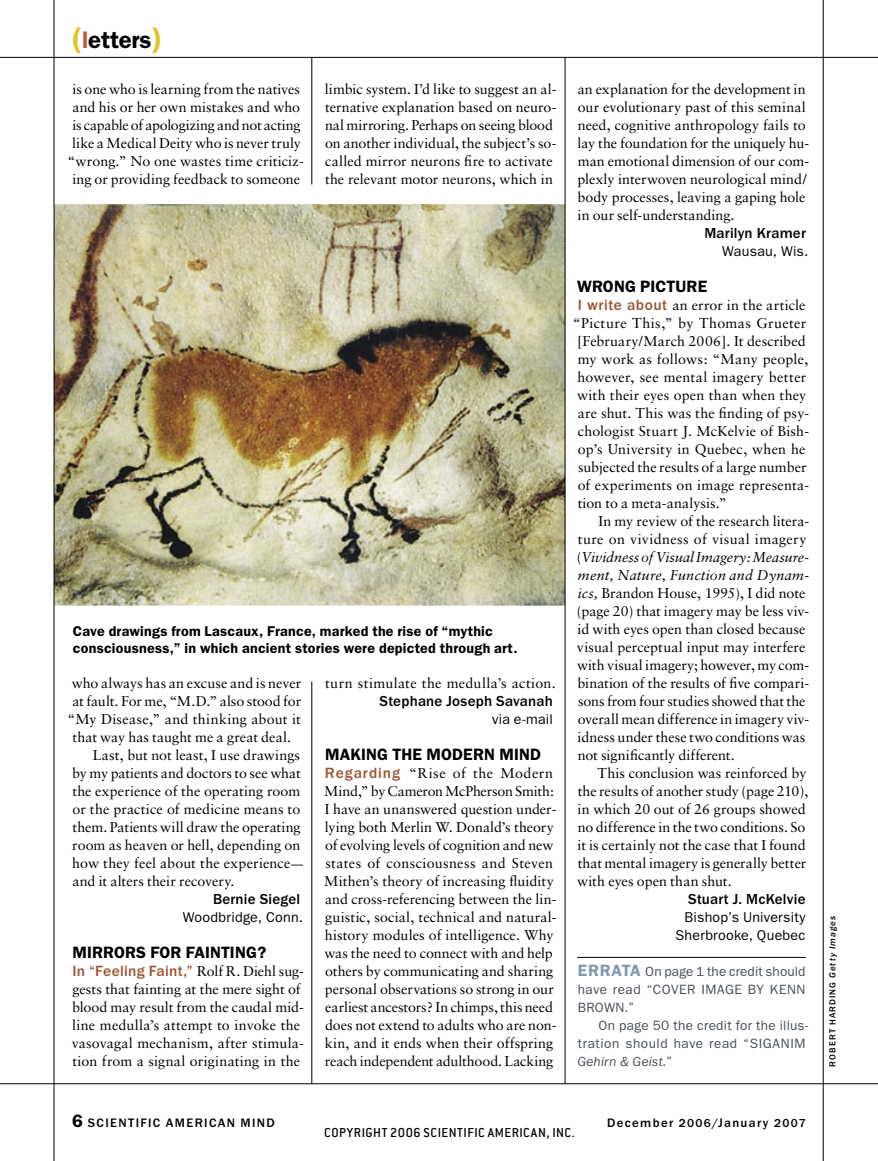
<style>
.page{position:relative;width:878px;height:1161px;background:#fff}
.page>*{position:absolute;margin:0;border:0;box-sizing:border-box;transform-origin:0 0}
.t1{font:600 24px "Franklin Gothic";letter-spacing:-.01em;color:#000}
.t2{font:600 16.5px "Franklin Gothic";letter-spacing:.005em;color:#000}
.t3{font:500 15.3px "Franklin Gothic";letter-spacing:.02em;color:#9b532f}
.t4{font:500 15px "Franklin Gothic";letter-spacing:.015em;color:#000}
.t5{font:14.25px/18px "Sabon";letter-spacing:.005em;color:#000}
.t6{font:600 14.25px/16.5px "Franklin Gothic";letter-spacing:.015em;color:#000}
.t7{font:14.25px/18px "Franklin Gothic";letter-spacing:.015em;color:#000;text-align:right}
.t8{font:italic 14.25px "Sabon";letter-spacing:.01em;color:#000}
.t9{font:14.25px "Sabon";letter-spacing:.03em;color:#000}
.t10{font:500 14.25px "Conduit ITC";letter-spacing:.035em;color:#000}
.t11{font:13.5px "Franklin Gothic";letter-spacing:.025em;color:#464d54}
.t12{font:13.5px "Franklin Gothic";letter-spacing:.045em;color:#464d54}
.t13{font:italic 13.5px "Franklin Gothic";letter-spacing:.015em;color:#464d54}
.t14{font:500 12.75px "Franklin Gothic";letter-spacing:.105em;color:#000}
.t15{font:500 9px "Franklin Gothic";letter-spacing:.115em;color:#000}
.s1{font-size:30px;color:#e0c523}
.s2{color:#c95832}
.s3{font-size:12px}
.s4{font-family:"Sabon";font-weight:400;font-size:14.25px;color:#000}
.s5{font-family:"Franklin Gothic";font-weight:500;font-size:15.3px;color:#9b532f}
.s6{font-style:normal}
.s7{font-style:italic}
.s8{font-weight:600;font-size:16.5px;color:#7e9bb5}
.s9{font-weight:600;font-size:18px}
</style>
<div class="page">
<hr style="left:822px;top:0;width:1px;height:1161px;background:#000">
<hr style="left:0;top:57px;width:878px;height:1px;background:#000">
<hr style="left:577px;top:957px;width:228px;height:1px;background:#000">
<hr style="left:0;top:1083px;width:878px;height:1px;background:#000">
<img style="left:55px;top:204px;width:509px;height:402px">
<hr style="left:311px;top:58px;width:1px;height:126px;background:#000">
<hr style="left:311px;top:682px;width:1px;height:402px;background:#000">
<hr style="left:564px;top:58px;width:1px;height:1026px;background:#000">
<hr style="left:54px;top:0;width:1px;height:1161px;background:#000">
<p class="t1" style="left:72px;top:26px;width:92px"><span class="s1">(</span><span class="s2">l</span>etters<span class="s1">)</span></p>
<p class="t5" style="left:68px;top:80px;width:238px;text-align:center">is one who is learning from the natives and his or her own mistakes and who is capable of apologizing and not acting like a Medical Deity who is never truly “wrong.” No one wastes time criticiz&shy;ing or providing feedback to someone</p>
<p class="t5" style="left:325px;top:80px;width:233px">limbic system. I’d like to suggest an al&shy;ternative explanation based on neuro&shy;nal mirroring. Perhaps on seeing blood on another individual, the subject’s so&shy;called mirror neurons fire to activate the relevant motor neurons, which in</p>
<p class="t6" style="left:73px;top:623px;width:446px">Cave drawings from Lascaux, France, marked the rise of “mythic consciousness,” in which ancient stories were depicted through art.</p>
<p class="t5" style="left:72px;top:674px;width:231px">who always has an excuse and is never</p>
<p class="t5" style="left:72px;top:692px;width:230px">at fault. For me, “M.D.” also stood for</p>
<p class="t5" style="left:68px;top:710px;width:235px">“My Disease,” and thinking about it</p>
<p class="t5" style="left:72px;top:728px;width:220px">that way has taught me a great deal.</p>
<p class="t5" style="left:93px;top:746px;width:209px">Last, but not least, I use drawings</p>
<p class="t5" style="left:72px;top:764px;width:230px">by my patients and doctors to see what</p>
<p class="t5" style="left:72px;top:782px;width:229px">the experience of the operating room</p>
<p class="t5" style="left:72px;top:800px;width:229px">or the practice of medicine means to</p>
<p class="t5" style="left:72px;top:818px;width:230px">them. Patients will draw the operating</p>
<p class="t5" style="left:72px;top:836px;width:229px">room as heaven or hell, depending on</p>
<p class="t5" style="left:72px;top:854px;width:232px">how they feel about the experience<span class="s3">—</span></p>
<p class="t5" style="left:72px;top:872px;width:164px">and it alters their recovery.</p>
<p class="t4" style="left:213px;top:890px;width:89px">Bernie Siegel</p>
<p class="t7" style="left:183px;top:908px;width:122px">Woodbridge, Conn.</p>
<p class="t2" style="left:72px;top:942px;width:195px">MIRRORS FOR FAINTING?</p>
<p class="t3" style="left:72px;top:962px;width:233px">In “Feeling Faint,” <span class="s4">Rolf R. Diehl sug-</span></p>
<p class="t5" style="left:72px;top:980px;width:234px">gests that fainting at the mere sight of blood may result from the caudal mid&shy;line medulla’s attempt to invoke the vasovagal mechanism, after stimula&shy;tion from a signal originating in the</p>
<p class="t5" style="left:325px;top:674px;width:232px">turn stimulate the medulla’s action.</p>
<p class="t4" style="left:379px;top:692px;width:175px">Stephane Joseph Savanah</p>
<p class="t7" style="left:492px;top:710px;width:62px">via e-mail</p>
<p class="t2" style="left:325px;top:744px;width:217px">MAKING THE MODERN MIND</p>
<p class="t5" style="left:324px;top:764px;width:234px"><span class="s5">Regarding</span> “Rise of the Modern Mind,” by Cameron McPherson Smith:<br>I have an unanswered question under&shy;lying both Merlin W. Donald’s theory of evolving levels of cognition and new states of consciousness and Steven Mithen’s theory of increasing fluidity and cross-referencing between the lin&shy;guistic, social, technical and natural&shy;history modules of intelligence. Why was the need to connect with and help others by communicating and sharing personal observations so strong in our earliest ancestors? In chimps, this need does not extend to adults who are non&shy;kin, and it ends when their offspring reach independent adulthood. Lacking</p>
<p class="t5" style="left:577px;top:80px;width:233px">an explanation for the development in our evolutionary past of this seminal need, cognitive anthropology fails to lay the foundation for the uniquely hu&shy;man emotional dimension of our com&shy;plexly interwoven neurological mind/ body processes, leaving a gaping hole in our self-understanding.</p>
<p class="t4" style="left:704px;top:224px;width:103px">Marilyn Kramer</p>
<p class="t7" style="left:722px;top:242px;width:88px">Wausau, Wis.</p>
<p class="t2" style="left:577px;top:276px;width:132px">WRONG PICTURE</p>
<p class="t5" style="left:577px;top:296px;width:229px"><span class="s5">I write about</span> an error in the article</p>
<p class="t9" style="left:573px;top:314px;width:235px">“Picture This,” by Thomas Grueter</p>
<p class="t5" style="left:577px;top:332px;width:230px">[February/March 2006]. It described</p>
<p class="t5" style="left:577px;top:350px;width:232px">my work as follows: “Many people,</p>
<p class="t5" style="left:577px;top:368px;width:230px">however, see mental imagery better</p>
<p class="t5" style="left:577px;top:386px;width:231px">with their eyes open than when they</p>
<p class="t5" style="left:577px;top:404px;width:233px">are shut. This was the finding of psy-</p>
<p class="t5" style="left:578px;top:422px;width:233px">chologist Stuart J. McKelvie of Bish-</p>
<p class="t5" style="left:577px;top:440px;width:229px">op’s University in Quebec, when he</p>
<p class="t5" style="left:578px;top:458px;width:230px">subjected the results of a large number</p>
<p class="t5" style="left:577px;top:476px;width:233px">of experiments on image representa-</p>
<p class="t5" style="left:577px;top:494px;width:150px">tion to a meta-analysis.”</p>
<p class="t5" style="left:598px;top:512px;width:212px">In my review of the research litera-</p>
<p class="t9" style="left:577px;top:530px;width:230px">ture on vividness of visual imagery</p>
<p class="t8" style="left:577px;top:549px;width:234px"><span class="s6">(</span>Vividness of Visual Imagery: Measure-</p>
<p class="t8" style="left:578px;top:567px;width:233px">ment, Nature, Function and Dynam-</p>
<p class="t5" style="left:577px;top:584px;width:229px"><span class="s7">ics,</span> Brandon House, 1995), I did note</p>
<p class="t5" style="left:577px;top:602px;width:234px">(page 20) that imagery may be less viv-</p>
<p class="t5" style="left:577px;top:620px;width:229px">id with eyes open than closed because</p>
<p class="t5" style="left:577px;top:638px;width:230px">visual perceptual input may interfere</p>
<p class="t5" style="left:577px;top:656px;width:234px">with visual imagery; however, my com-</p>
<p class="t5" style="left:577px;top:674px;width:233px">bination of the results of five compari-</p>
<p class="t5" style="left:578px;top:692px;width:229px">sons from four studies showed that the</p>
<p class="t5" style="left:577px;top:710px;width:233px">overall mean difference in imagery viv-</p>
<p class="t5" style="left:577px;top:728px;width:229px">idness under these two conditions was</p>
<p class="t5" style="left:577px;top:746px;width:158px">not significantly different.</p>
<p class="t5" style="left:597px;top:764px;width:210px">This conclusion was reinforced by</p>
<p class="t5" style="left:577px;top:782px;width:232px">the results of another study (page 210),</p>
<p class="t5" style="left:577px;top:800px;width:229px">in which 20 out of 26 groups showed</p>
<p class="t5" style="left:577px;top:818px;width:229px">no difference in the two conditions. So</p>
<p class="t5" style="left:577px;top:836px;width:229px">it is certainly not the case that I found</p>
<p class="t5" style="left:577px;top:854px;width:230px">that mental imagery is generally better</p>
<p class="t5" style="left:577px;top:872px;width:156px">with eyes open than shut.</p>
<p class="t4" style="left:688px;top:890px;width:119px">Stuart J. McKelvie</p>
<p class="t7" style="left:675px;top:908px;width:132px">Bishop’s University<br>Sherbrooke, Quebec</p>
<p class="t11" style="left:577px;top:963px;width:229px"><span class="s8">ERRATA</span> On page 1 the credit should</p>
<p class="t11" style="left:577px;top:981px;width:229px">have read “COVER IMAGE BY KENN</p>
<p class="t11" style="left:577px;top:999px;width:58px">BROWN.”</p>
<p class="t11" style="left:598px;top:1017px;width:211px">On page 50 the credit for the illus-</p>
<p class="t12" style="left:577px;top:1035px;width:229px">tration should have read “SIGANIM</p>
<p class="t13" style="left:577px;top:1054px;width:96px">Gehirn &amp; Geist.<span class="s6">”</span></p>
<p class="t14" style="left:72px;top:1115px;width:204px"><span class="s9">6</span> SCIENTIFIC AMERICAN MIND</p>
<p class="t14" style="left:607px;top:1115px;width:200px">December <span class="s3">2006</span>/January <span class="s3">2007</span></p>
<p class="t10" style="left:324px;top:1125px;width:252px">COPYRIGHT 2006 SCIENTIFIC AMERICAN, INC.</p>
<p class="t15" style="left:827px;top:1066px;width:152px;rotate:-90deg">ROBERT HARDING <span class="s7">Getty Images</span></p>
</div>
